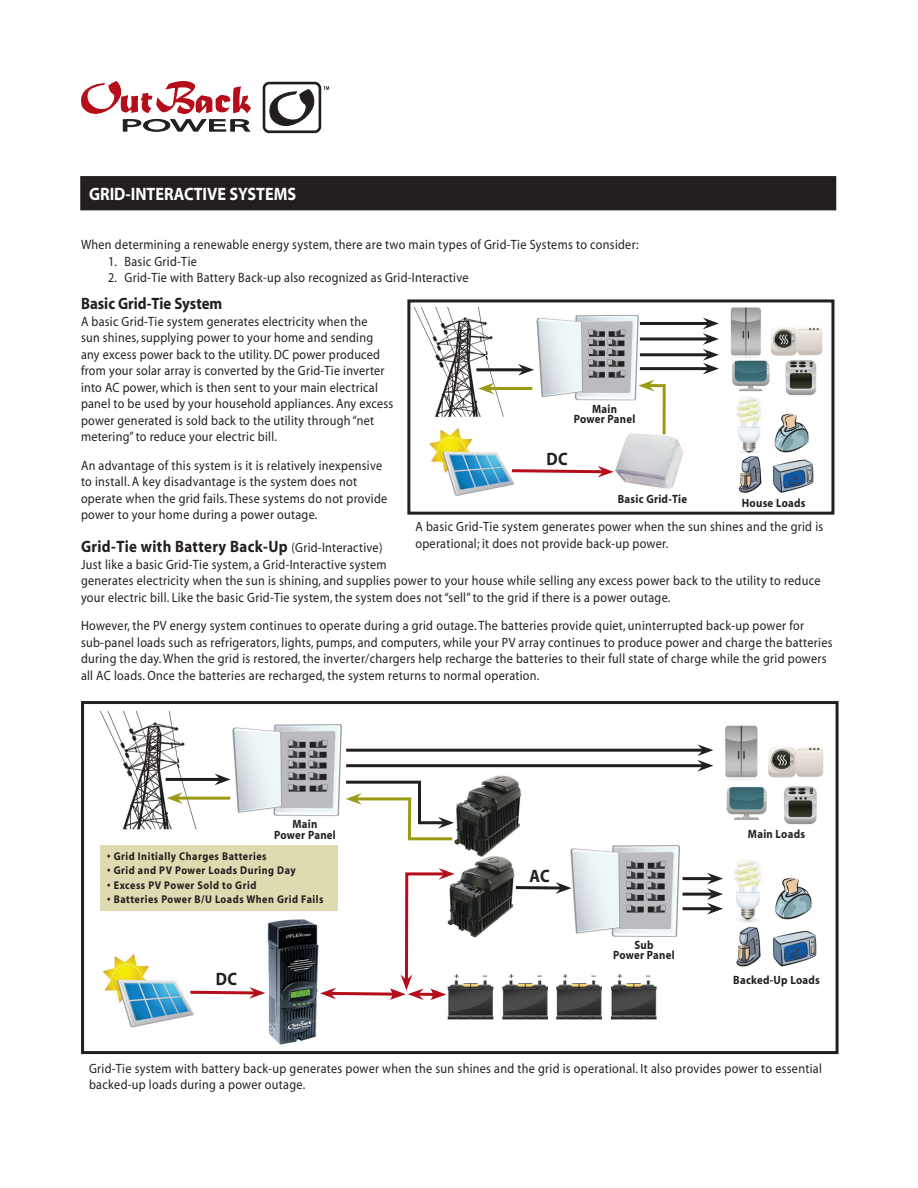
<style>
.page{position:relative;width:918px;height:1188px;background:#fff}
.page>*{position:absolute;margin:0;border:0;box-sizing:border-box;transform-origin:0 0}
.t1{font:700 18px "Myriad";color:#fff;scale:.9 1}
.t2{font:700 18px "Myriad";color:#231f20;scale:.9 1}
.t3{font:700 16.5px "Myriad";letter-spacing:.02em;color:#231f20;scale:.9 1}
.t4{font:700 16.5px "Myriad";color:#231f20;scale:.9 1}
.t5{font:13.5px/16.5px "Myriad";letter-spacing:.025em;color:#231f20;scale:.9 1}
.t6{font:700 12px "Myriad";letter-spacing:.025em;color:#231f20;scale:.9 1}
.t7{font:700 11.25px "Myriad";letter-spacing:.05em;color:#231f20;scale:.9 1}
.s1{font-weight:400;font-size:13.5px}
</style>
<div class="page">
<div style="left:81px;top:177px;width:755px;height:33px;background:#231f20"></div>
<div style="left:80px;top:176px;width:756px;height:34px;border:2px solid #231f20"></div>
<svg style="left:81px;top:81px;width:170px;height:51px"></svg>
<div style="left:263px;top:82px;width:58px;height:51px;border:3px solid #231f20;border-radius:5px"></div>
<svg style="left:269px;top:89px;width:46px;height:37px"></svg>
<svg style="left:323px;top:86px;width:6px;height:4px"></svg>
<img style="left:100px;top:711px;width:724px;height:334px">
<div style="left:101px;top:845px;width:237px;height:66px;background:#dddbaf"></div>
<div style="left:81px;top:701px;width:758px;height:353px;border:3px solid #231f20"></div>
<hr style="left:346px;top:749px;width:357px;height:3px;background:#231f20">
<hr style="left:346px;top:764px;width:357px;height:3px;background:#231f20">
<svg style="left:697px;top:744px;width:16px;height:28px"></svg>
<svg style="left:187px;top:987px;width:78px;height:12px"></svg>
<svg style="left:513px;top:882px;width:59px;height:12px"></svg>
<svg style="left:343px;top:779px;width:112px;height:63px"></svg>
<hr style="left:177px;top:797px;width:53px;height:3px;background:#9a9a14">
<svg style="left:167px;top:792px;width:16px;height:12px"></svg>
<hr style="left:166px;top:778px;width:54px;height:3px;background:#231f20">
<svg style="left:215px;top:774px;width:16px;height:11px"></svg>
<svg style="left:320px;top:868px;width:135px;height:132px"></svg>
<hr style="left:683px;top:877px;width:30px;height:3px;background:#231f20">
<hr style="left:683px;top:893px;width:30px;height:3px;background:#231f20">
<hr style="left:683px;top:907px;width:30px;height:3px;background:#231f20">
<svg style="left:707px;top:873px;width:16px;height:42px"></svg>
<img style="left:413px;top:306px;width:410px;height:190px">
<hr style="left:640px;top:353px;width:69px;height:3px;background:#231f20">
<hr style="left:640px;top:367px;width:69px;height:3px;background:#231f20">
<hr style="left:640px;top:322px;width:69px;height:3px;background:#231f20">
<hr style="left:640px;top:338px;width:69px;height:3px;background:#231f20">
<svg style="left:703px;top:318px;width:16px;height:56px"></svg>
<svg style="left:509px;top:466px;width:105px;height:12px"></svg>
<svg style="left:638px;top:380px;width:29px;height:57px"></svg>
<hr style="left:489px;top:387px;width:43px;height:3px;background:#9a9a14">
<svg style="left:478px;top:383px;width:16px;height:11px"></svg>
<hr style="left:476px;top:368px;width:48px;height:3px;background:#231f20">
<svg style="left:518px;top:364px;width:16px;height:12px"></svg>
<div style="left:407px;top:299px;width:427px;height:216px;border:3px solid #231f20"></div>
<p class="t1" style="left:89px;top:185px;width:232px">GRID-INTERACTIVE SYSTEMS</p>
<p class="t5" style="left:81px;top:237px;width:621px">When determining a renewable energy system, there are two main types of Grid-Tie Systems to consider:</p>
<p class="t5" style="left:108px;top:254px;width:100px">1. Basic Grid-Tie</p>
<p class="t5" style="left:108px;top:270px;width:402px">2. Grid-Tie with Battery Back-up also recognized as Grid-Interactive</p>
<p class="t4" style="left:81px;top:295px;width:159px">Basic Grid-Tie System</p>
<p class="t5" style="left:81px;top:314px;width:349px">A basic Grid-Tie system generates electricity when the<br>sun shines, supplying power to your home and sending any excess power back to the utility. DC power produced from your solar array is converted by the Grid-Tie inverter into AC power, which is then sent to your main electrical panel to be used by your household appliances. Any excess power generated is sold back to the utility through “net metering” to reduce your electric bill.</p>
<p class="t5" style="left:81px;top:458px;width:342px">An advantage of this system is it is relatively inexpensive to install. A key disadvantage is the system does not operate when the grid fails. These systems do not provide power to your home during a power outage.</p>
<p class="t3" style="left:81px;top:538px;width:336px">Grid-Tie with Battery Back-Up <span class="s1">(Grid-Interactive)</span></p>
<p class="t5" style="left:81px;top:557px;width:823px">Just like a basic Grid-Tie system, a Grid-Interactive system<br>generates electricity when the sun is shining, and supplies power to your house while selling any excess power back to the utility to reduce your electric bill. Like the basic Grid-Tie system, the system does not “sell” to the grid if there is a power outage.</p>
<p class="t5" style="left:81px;top:618px;width:837px">However, the PV energy system continues to operate during a grid outage. The batteries provide quiet, uninterrupted back-up power for sub-panel loads such as refrigerators, lights, pumps, and computers, while your PV array continues to produce power and charge the batteries during the day. When the grid is restored, the inverter/chargers help recharge the batteries to their full state of charge while the grid powers all AC loads. Once the batteries are recharged, the system returns to normal operation.</p>
<p class="t6" style="left:592px;top:402px;width:29px">Main</p>
<p class="t6" style="left:574px;top:413px;width:70px">Power Panel</p>
<p class="t2" style="left:546px;top:450px;width:25px">DC</p>
<p class="t6" style="left:618px;top:492px;width:79px">Basic Grid-Tie</p>
<p class="t6" style="left:742px;top:497px;width:72px">House Loads</p>
<p class="t5" style="left:415px;top:519px;width:455px">A basic Grid-Tie system generates power when the sun shines and the grid is operational; it does not provide back-up power.</p>
<p class="t6" style="left:293px;top:818px;width:29px">Main</p>
<p class="t6" style="left:274px;top:829px;width:70px">Power Panel</p>
<p class="t7" style="left:107px;top:850px;width:179px">• Grid Initially Charges Batteries</p>
<p class="t7" style="left:107px;top:865px;width:211px">• Grid and PV Power Loads During Day</p>
<p class="t7" style="left:107px;top:879px;width:167px">• Excess PV Power Sold to Grid</p>
<p class="t7" style="left:107px;top:893px;width:242px">• Batteries Power B/U Loads When Grid Fails</p>
<p class="t2" style="left:216px;top:970px;width:25px">DC</p>
<p class="t2" style="left:530px;top:866px;width:24px">AC</p>
<p class="t6" style="left:634px;top:939px;width:23px">Sub</p>
<p class="t6" style="left:613px;top:949px;width:70px">Power Panel</p>
<p class="t6" style="left:748px;top:828px;width:65px">Main Loads</p>
<p class="t6" style="left:733px;top:974px;width:98px">Backed-Up Loads</p>
<p class="t5" style="left:89px;top:1061px;width:816px">Grid-Tie system with battery back-up generates power when the sun shines and the grid is operational. It also provides power to essential backed-up loads during a power outage.</p>
</div>
